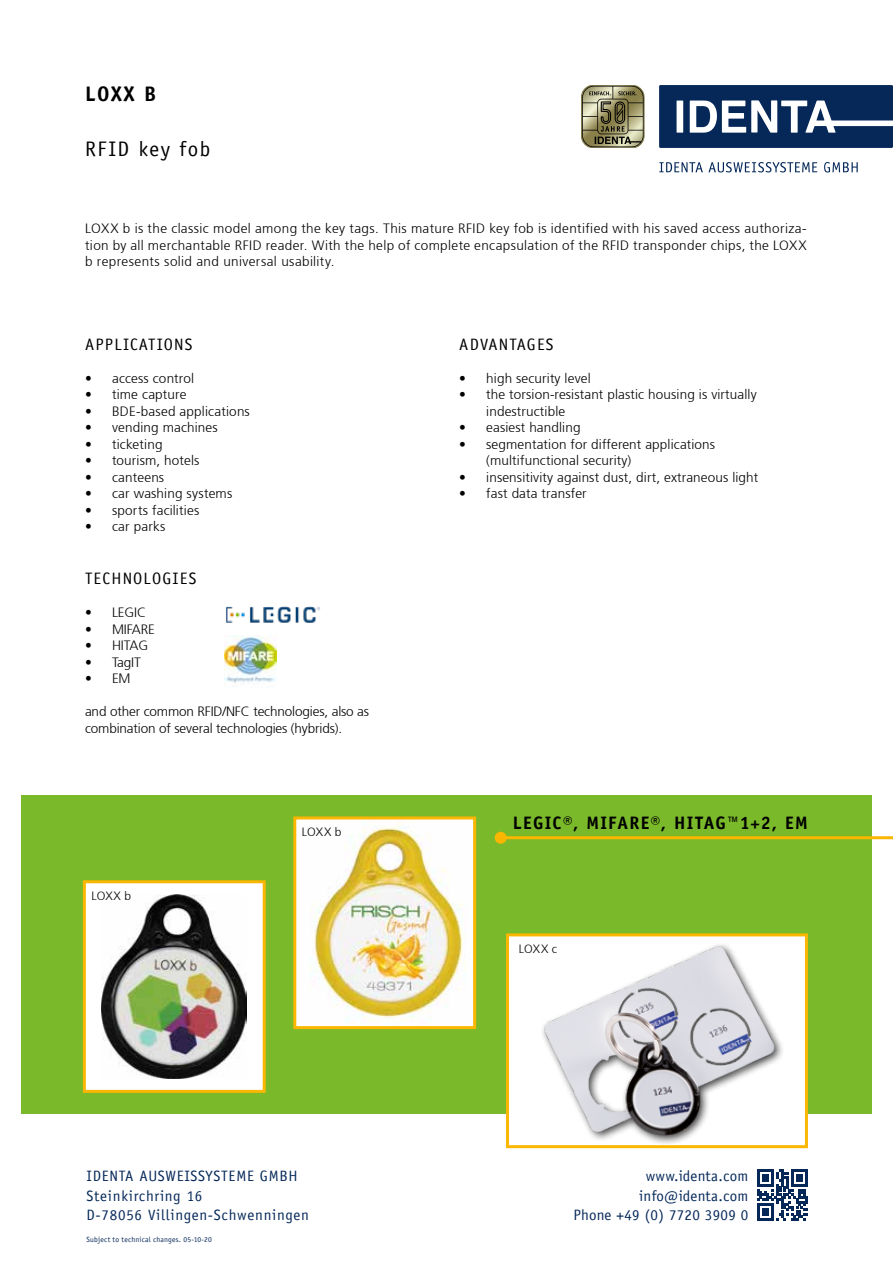
<style>
.page{position:relative;width:893px;height:1263px;background:#fff}
.page>*{position:absolute;margin:0;border:0;box-sizing:border-box;transform-origin:0 0}
.t1{font:21px "Officina Sans";letter-spacing:.07em;color:#000}
.t2{font:700 21px "Officina Sans";color:#000}
.t3{font:700 18px "Officina Sans";letter-spacing:.065em;color:#000}
.t4{font:16.5px "Officina Sans";letter-spacing:.075em;color:#000}
.t5{font:15px/19.5px "Officina Sans";letter-spacing:.05em;color:#052859}
.t6{font:15px/19.5px "Officina Sans";letter-spacing:.02em;color:#052859;text-align:right}
.t7{font:300 13.5px/16.5px "Frutiger";letter-spacing:.01em;color:#000}
.t8{font:300 13.5px/16.5px "Frutiger";letter-spacing:-.01em;color:#000}
.t9{font:300 12px "Frutiger";letter-spacing:.005em;color:#000}
.t10{font:7.5px "Officina Sans";letter-spacing:.025em;color:#052859}
</style>
<div class="page">
<svg style="left:581px;top:85px;width:63px;height:63px;background:#8e8a68"></svg>
<svg style="left:757px;top:1169px;width:51px;height:51px"></svg>
<svg style="left:659px;top:162px;width:158px;height:10px"></svg>
<svg style="left:824px;top:162px;width:34px;height:10px"></svg>
<div style="left:659px;top:85px;width:234px;height:63px;background:#052859"></div>
<div style="left:677px;top:101px;width:6px;height:32px;background:#fff"></div>
<svg style="left:690px;top:100px;width:203px;height:33px"></svg>
<div style="left:21px;top:795px;width:851px;height:319px;background:#7ab929"></div>
<hr style="left:501px;top:836px;width:392px;height:3px;background:#fab600">
<div style="left:495px;top:832px;width:12px;height:12px;background:#fab600;border-radius:50%"></div>
<div style="left:507px;top:935px;width:299px;height:212px;background:#fff"></div>
<div style="left:540px;top:942px;width:245px;height:204px;background:#000;opacity:.75"></div>
<img style="left:542px;top:945px;width:234px;height:192px">
<div style="left:506px;top:933px;width:302px;height:215px;border:3px solid #fab600"></div>
<div style="left:84px;top:882px;width:180px;height:209px;background:#fff"></div>
<img style="left:102px;top:895px;width:145px;height:183px">
<div style="left:83px;top:880px;width:183px;height:213px;border:3px solid #fab600"></div>
<img style="left:297px;top:820px;width:175px;height:205px">
<div style="left:293px;top:816px;width:183px;height:213px;border:3px solid #fab600"></div>
<img style="left:226px;top:606px;width:94px;height:17px">
<img style="left:225px;top:636px;width:51px;height:47px">
<h1 class="t2" style="left:85px;top:80px;width:73px">LOXX B</h1>
<h1 class="t1" style="left:85px;top:136px;width:127px">RFID key fob</h1>
<p class="t7" style="left:85px;top:221px;width:723px;text-align:justify">LOXX b is the classic model among the key tags. This mature RFID key fob is identified with his saved access authoriza&shy;tion by all merchantable RFID reader. With the help of complete encapsulation of the RFID transponder chips, the LOXX b represents solid and universal usability.</p>
<p class="t4" style="left:85px;top:334px;width:109px">APPLICATIONS</p>
<p class="t7" style="left:85px;top:370px;width:111px">• access control</p>
<p class="t7" style="left:85px;top:387px;width:103px">• time capture</p>
<p class="t7" style="left:85px;top:403px;width:166px">• BDE-based applications</p>
<p class="t7" style="left:85px;top:420px;width:134px">• vending machines</p>
<p class="t7" style="left:85px;top:436px;width:79px">• ticketing</p>
<p class="t7" style="left:85px;top:453px;width:116px">• tourism, hotels</p>
<p class="t7" style="left:85px;top:469px;width:81px">• canteens</p>
<p class="t7" style="left:85px;top:486px;width:149px">• car washing systems</p>
<p class="t7" style="left:85px;top:502px;width:116px">• sports facilities</p>
<p class="t7" style="left:85px;top:519px;width:82px">• car parks</p>
<p class="t4" style="left:85px;top:568px;width:113px">TECHNOLOGIES</p>
<p class="t7" style="left:85px;top:604px;width:62px">• LEGIC</p>
<p class="t7" style="left:85px;top:621px;width:71px">• MIFARE</p>
<p class="t7" style="left:85px;top:637px;width:65px">• HITAG</p>
<p class="t7" style="left:85px;top:654px;width:57px">• TagIT</p>
<p class="t7" style="left:85px;top:670px;width:47px">• EM</p>
<p class="t8" style="left:85px;top:703px;width:286px">and other common RFID/NFC technologies, also as combination of several technologies (hybrids).</p>
<p class="t9" style="left:91px;top:889px;width:41px">LOXX b</p>
<p class="t9" style="left:302px;top:825px;width:41px">LOXX b</p>
<p class="t5" style="left:86px;top:1167px;width:224px">IDENTA AUSWEISSYSTEME GMBH<br>Steinkirchring 16<br>D-78056 Villingen-Schwenningen</p>
<p class="t10" style="left:87px;top:1234px;width:127px">Subject to technical changes. 05-10-20</p>
<p class="t4" style="left:459px;top:334px;width:96px">ADVANTAGES</p>
<p class="t7" style="left:459px;top:370px;width:133px">• high security level</p>
<p class="t7" style="left:486px;top:387px;width:272px;text-indent:-27px">• the torsion-resistant plastic housing is virtually indestructible</p>
<p class="t7" style="left:459px;top:420px;width:123px">• easiest handling</p>
<p class="t7" style="left:486px;top:436px;width:230px;text-indent:-27px">• segmentation for different applications (multifunctional security)</p>
<p class="t7" style="left:459px;top:469px;width:301px">• insensitivity against dust, dirt, extraneous light</p>
<p class="t7" style="left:459px;top:486px;width:129px">• fast data transfer</p>
<h2 class="t3" style="left:513px;top:812px;width:296px">LEGIC®, MIFARE®, HITAG™1+2, EM</h2>
<p class="t9" style="left:519px;top:942px;width:40px">LOXX c</p>
<p class="t6" style="left:573px;top:1167px;width:176px">www.identa.com info@identa.com<br>Phone +49 (0) 7720 3909 0</p>
</div>
